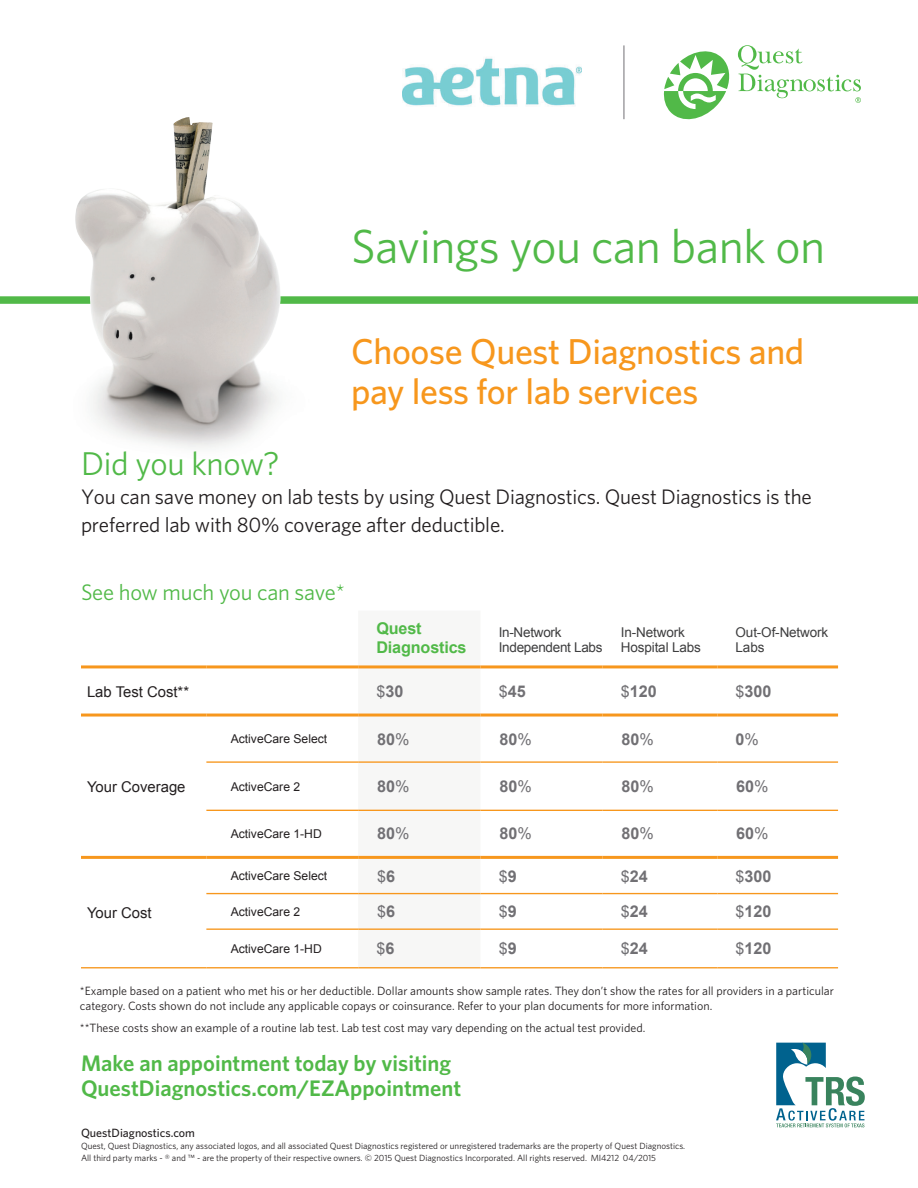
<style>
.page{position:relative;width:918px;height:1188px;background:#fff}
.page>*{position:absolute;margin:0;border:0;box-sizing:border-box;transform-origin:0 0}
.t1{font:48px "Whitney";letter-spacing:-.01em;color:#51b948}
.t2{font:500 36px/40.5px "Whitney";letter-spacing:-.01em;color:#f7971d}
.t3{font:33px "Whitney";letter-spacing:-.01em;color:#51b948}
.t4{font:600 22.5px/25.5px "Whitney";color:#51b948}
.t5{font:22.5px "Whitney";letter-spacing:-.01em;color:#51b948}
.t6{font:21px/28.5px "Whitney";letter-spacing:-.01em;color:#231f20}
.data_column{font:700 16.2px "Arial";color:#717074}
.t7{font:700 16.2px/18.9px "Arial";letter-spacing:-.01em;color:#51b948}
.data_column-2{font:16.2px "Arial";color:#717074}
.t8{font:14.85px "Arial";color:#231f20}
.t9{font:13.5px/14.9px "Arial";letter-spacing:-.01em;color:#3e3e3f}
.t10{font:12.15px "Arial";color:#231f20}
.t11{font:12px/15px "Whitney";color:#231f20}
.t12{font:500 12px "Whitney";color:#231f20}
.t13{font:9px/12px "Whitney";color:#231f20}
.s1{font-weight:400}
.s2{font-weight:700}
</style>
<div class="page">
<div style="left:358px;top:668px;width:122px;height:261px;background:#f7f7f6"></div>
<hr style="left:717px;top:761px;width:121px;height:2px;background:#f7971d">
<hr style="left:717px;top:893px;width:121px;height:1px;background:#f7971d">
<hr style="left:206px;top:761px;width:152px;height:2px;background:#f7971d">
<hr style="left:206px;top:810px;width:152px;height:1px;background:#f7971d">
<hr style="left:206px;top:893px;width:152px;height:1px;background:#f7971d">
<hr style="left:206px;top:929px;width:152px;height:1px;background:#f7971d">
<hr style="left:81px;top:967px;width:125px;height:1px;background:#f7971d">
<hr style="left:206px;top:967px;width:152px;height:1px;background:#f7971d">
<hr style="left:358px;top:761px;width:122px;height:2px;background:#f7971d">
<hr style="left:358px;top:810px;width:122px;height:1px;background:#f7971d">
<hr style="left:358px;top:893px;width:122px;height:1px;background:#f7971d">
<hr style="left:358px;top:929px;width:122px;height:1px;background:#f7971d">
<hr style="left:358px;top:967px;width:122px;height:1px;background:#f7971d">
<hr style="left:480px;top:761px;width:123px;height:2px;background:#f7971d">
<hr style="left:603px;top:761px;width:114px;height:2px;background:#f7971d">
<hr style="left:480px;top:810px;width:123px;height:1px;background:#f7971d">
<hr style="left:603px;top:810px;width:114px;height:1px;background:#f7971d">
<hr style="left:717px;top:810px;width:121px;height:1px;background:#f7971d">
<hr style="left:480px;top:893px;width:123px;height:1px;background:#f7971d">
<hr style="left:603px;top:893px;width:114px;height:1px;background:#f7971d">
<hr style="left:480px;top:929px;width:123px;height:1px;background:#f7971d">
<hr style="left:603px;top:929px;width:114px;height:1px;background:#f7971d">
<hr style="left:717px;top:929px;width:121px;height:1px;background:#f7971d">
<hr style="left:480px;top:967px;width:123px;height:1px;background:#f7971d">
<hr style="left:603px;top:967px;width:114px;height:1px;background:#f7971d">
<hr style="left:717px;top:967px;width:121px;height:1px;background:#f7971d">
<hr style="left:81px;top:714px;width:125px;height:3px;background:#f7971d">
<hr style="left:206px;top:714px;width:152px;height:3px;background:#f7971d">
<hr style="left:358px;top:714px;width:122px;height:3px;background:#f7971d">
<hr style="left:480px;top:714px;width:123px;height:3px;background:#f7971d">
<hr style="left:603px;top:714px;width:114px;height:3px;background:#f7971d">
<hr style="left:717px;top:714px;width:121px;height:3px;background:#f7971d">
<hr style="left:81px;top:665px;width:125px;height:3px;background:#f7971d">
<hr style="left:206px;top:665px;width:152px;height:3px;background:#f7971d">
<hr style="left:358px;top:665px;width:122px;height:3px;background:#f7971d">
<hr style="left:480px;top:665px;width:123px;height:3px;background:#f7971d">
<hr style="left:603px;top:665px;width:114px;height:3px;background:#f7971d">
<hr style="left:717px;top:665px;width:121px;height:3px;background:#f7971d">
<hr style="left:81px;top:856px;width:125px;height:3px;background:#f7971d">
<hr style="left:206px;top:856px;width:152px;height:3px;background:#f7971d">
<hr style="left:358px;top:856px;width:122px;height:3px;background:#f7971d">
<hr style="left:480px;top:856px;width:123px;height:3px;background:#f7971d">
<hr style="left:603px;top:856px;width:114px;height:3px;background:#f7971d">
<hr style="left:717px;top:856px;width:121px;height:3px;background:#f7971d">
<svg style="left:664px;top:51px;width:66px;height:68px"></svg>
<svg style="left:738px;top:45px;width:123px;height:58px"></svg>
<div style="left:0;top:296px;width:918px;height:8px;background:#51b948"></div>
<img style="left:42px;top:117px;width:291px;height:331px">
<hr style="left:623px;top:45px;width:1px;height:74px;background:#717074">
<svg style="left:776px;top:1043px;width:89px;height:84px"></svg>
<img style="left:402px;top:58px;width:179px;height:48px">
<p class="t1" style="left:351px;top:214px;width:476px">Savings you can bank on</p>
<p class="t2" style="left:351px;top:330px;width:455px">Choose Quest Diagnostics and pay less for lab services</p>
<p class="t3" style="left:81px;top:442px;width:200px">Did you know?</p>
<p class="t6" style="left:81px;top:482px;width:732px">You can save money on lab tests by using Quest Diagnostics. Quest Diagnostics is the preferred lab with 80% coverage after deductible.</p>
<p class="t5" style="left:81px;top:577px;width:265px">See how much you can save*</p>
<p class="t7" style="left:376px;top:620px;width:92px">Quest<br>Diagnostics</p>
<p class="t9" style="left:499px;top:625px;width:105px">In-Network<br>Independent Labs</p>
<p class="t9" style="left:621px;top:625px;width:82px">In-Network<br>Hospital Labs</p>
<p class="t9" style="left:736px;top:625px;width:94px">Out-Of-Network<br>Labs</p>
<p class="t8" style="left:87px;top:682px;width:104px">Lab Test Cost**</p>
<p class="data_column" style="left:376px;top:680px;width:29px"><span class="s1">$</span>30</p>
<p class="data_column" style="left:499px;top:680px;width:29px"><span class="s1">$</span>45</p>
<p class="data_column" style="left:621px;top:680px;width:38px"><span class="s1">$</span>120</p>
<p class="data_column" style="left:736px;top:680px;width:38px"><span class="s1">$</span>300</p>
<p class="t8" style="left:87px;top:777px;width:100px">Your Coverage</p>
<p class="t8" style="left:87px;top:903px;width:66px">Your Cost</p>
<p class="t10" style="left:231px;top:731px;width:98px">ActiveCare Select</p>
<p class="data_column" style="left:377px;top:728px;width:34px">80<span class="s1">%</span></p>
<p class="data_column" style="left:499px;top:728px;width:34px">80<span class="s1">%</span></p>
<p class="data_column" style="left:622px;top:728px;width:34px">80<span class="s1">%</span></p>
<p class="data_column" style="left:736px;top:728px;width:25px">0<span class="s1">%</span></p>
<p class="t10" style="left:231px;top:778px;width:71px">ActiveCare 2</p>
<p class="data_column" style="left:377px;top:776px;width:34px">80<span class="s1">%</span></p>
<p class="data_column" style="left:499px;top:776px;width:34px">80<span class="s1">%</span></p>
<p class="data_column" style="left:622px;top:776px;width:34px">80<span class="s1">%</span></p>
<p class="data_column" style="left:736px;top:776px;width:34px">60<span class="s1">%</span></p>
<p class="t10" style="left:231px;top:826px;width:93px">ActiveCare 1-HD</p>
<p class="data_column" style="left:377px;top:823px;width:34px">80<span class="s1">%</span></p>
<p class="data_column" style="left:499px;top:823px;width:34px">80<span class="s1">%</span></p>
<p class="data_column" style="left:622px;top:823px;width:34px">80<span class="s1">%</span></p>
<p class="data_column" style="left:736px;top:823px;width:34px">60<span class="s1">%</span></p>
<p class="t10" style="left:231px;top:868px;width:98px">ActiveCare Select</p>
<p class="data_column-2" style="left:377px;top:865px;width:20px">$<span class="s2">6</span></p>
<p class="data_column-2" style="left:499px;top:865px;width:20px">$<span class="s2">9</span></p>
<p class="data_column" style="left:621px;top:865px;width:29px"><span class="s1">$</span>24</p>
<p class="data_column" style="left:736px;top:865px;width:38px"><span class="s1">$</span>300</p>
<p class="t10" style="left:231px;top:904px;width:71px">ActiveCare 2</p>
<p class="data_column-2" style="left:377px;top:901px;width:20px">$<span class="s2">6</span></p>
<p class="data_column-2" style="left:499px;top:901px;width:20px">$<span class="s2">9</span></p>
<p class="data_column" style="left:621px;top:901px;width:29px"><span class="s1">$</span>24</p>
<p class="data_column" style="left:736px;top:901px;width:38px"><span class="s1">$</span>120</p>
<p class="t10" style="left:231px;top:941px;width:93px">ActiveCare 1-HD</p>
<p class="data_column-2" style="left:376px;top:938px;width:20px">$<span class="s2">6</span></p>
<p class="data_column-2" style="left:499px;top:938px;width:20px">$<span class="s2">9</span></p>
<p class="data_column" style="left:621px;top:938px;width:29px"><span class="s1">$</span>24</p>
<p class="data_column" style="left:736px;top:938px;width:38px"><span class="s1">$</span>120</p>
<p class="t11" style="left:80px;top:983px;width:755px">*Example based on a patient who met his or her deductible. Dollar amounts show sample rates. They don’t show the rates for all providers in a particular category. Costs shown do not include any applicable copays or coinsurance. Refer to your plan documents for more information.</p>
<p class="t11" style="left:80px;top:1020px;width:567px">**These costs show an example of a routine lab test. Lab test cost may vary depending on the actual test provided.</p>
<p class="t4" style="left:81px;top:1050px;width:382px">Make an appointment today by visiting<br>QuestDiagnostics.com/EZAppointment</p>
<p class="t12" style="left:81px;top:1125px;width:116px">QuestDiagnostics.com</p>
<p class="t13" style="left:81px;top:1140px;width:606px">Quest, Quest Diagnostics, any associated logos, and all associated Quest Diagnostics registered or unregistered trademarks are the property of Quest Diagnostics.<br>All third party marks - ® and ™ - are the property of their respective owners. © 2015 Quest Diagnostics Incorporated. All rights reserved. MI4212 04/2015</p>
</div>
